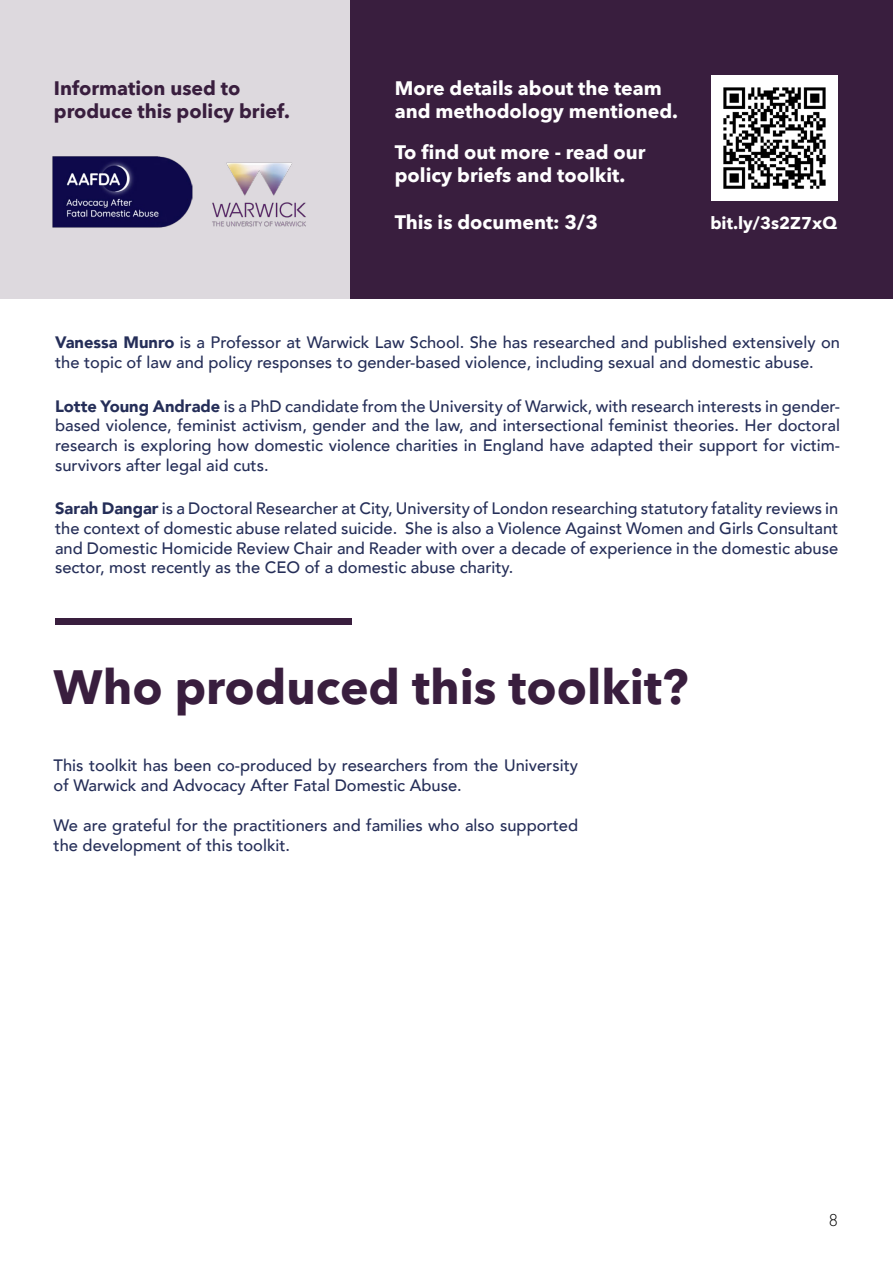
<style>
.page{position:relative;width:893px;height:1263px;background:#fff}
.page>*{position:absolute;margin:0;border:0;box-sizing:border-box;transform-origin:0 0}
.t1{font:700 48px "Avenir Next";color:#391e3e}
.t2{font:700 19.5px/23.4px "Avenir Next";color:#fff}
.t3{font:700 19.5px/23.4px "Avenir Next";color:#391e3e}
.t4{font:300 18px "Futura PT";color:#000}
.t5{font:700 17.1px "Avenir Next";color:#fff}
.t6{font:500 16.5px/19.8px "Avenir";color:#252e58}
.s1{font-weight:900}
</style>
<div class="page">
<div style="left:0;top:0;width:362px;height:299px;background:#ddd9de"></div>
<div style="left:350px;top:0;width:543px;height:299px;background:#391e3e"></div>
<img style="left:712px;top:75px;width:125px;height:125px">
<img style="left:52px;top:156px;width:141px;height:72px">
<img style="left:212px;top:162px;width:94px;height:65px">
<div style="left:55px;top:619px;width:297px;height:6px;background:#391e3e"></div>
<p class="t3" style="left:54px;top:76px;width:238px">Information used to produce this policy brief.</p>
<p class="t2" style="left:395px;top:76px;width:285px">More details about the team and methodology mentioned.</p>
<p class="t2" style="left:395px;top:140px;width:252px">To find out more - read our policy briefs and toolkit.</p>
<p class="t2" style="left:395px;top:210px;width:205px">This is document: 3/3</p>
<p class="t5" style="left:710px;top:209px;width:128px">bit.ly/3s2Z7xQ</p>
<p class="t6" style="left:55px;top:332px;width:786px"><span class="s1">Vanessa Munro</span> is a Professor at Warwick Law School. She has researched and published extensively on the topic of law and policy responses to gender-based violence, including sexual and domestic abuse.</p>
<p class="t6" style="left:55px;top:395px;width:786px;text-align:justify"><span class="s1">Lotte Young Andrade</span> is a PhD candidate from the University of Warwick, with research interests in gender&shy;based violence, feminist activism, gender and the law, and intersectional feminist theories. Her doctoral research is exploring how domestic violence charities in England have adapted their support for victim&shy;survivors after legal aid cuts.</p>
<p class="t6" style="left:55px;top:497px;width:785px;text-align:justify"><span class="s1">Sarah Dangar</span> is a Doctoral Researcher at City, University of London researching statutory fatality reviews in the context of domestic abuse related suicide. She is also a Violence Against Women and Girls Consultant and Domestic Homicide Review Chair and Reader with over a decade of experience in the domestic abuse sector, most recently as the CEO of a domestic abuse charity.</p>
<h1 class="t1" style="left:54px;top:645px;width:636px">Who produced this toolkit?</h1>
<p class="t6" style="left:54px;top:755px;width:526px">This toolkit has been co-produced by researchers from the University of Warwick and Advocacy After Fatal Domestic Abuse.</p>
<p class="t6" style="left:54px;top:814px;width:526px">We are grateful for the practitioners and families who also supported the development of this toolkit.</p>
<p class="t4" style="left:828px;top:1209px;width:11px">8</p>
</div>
